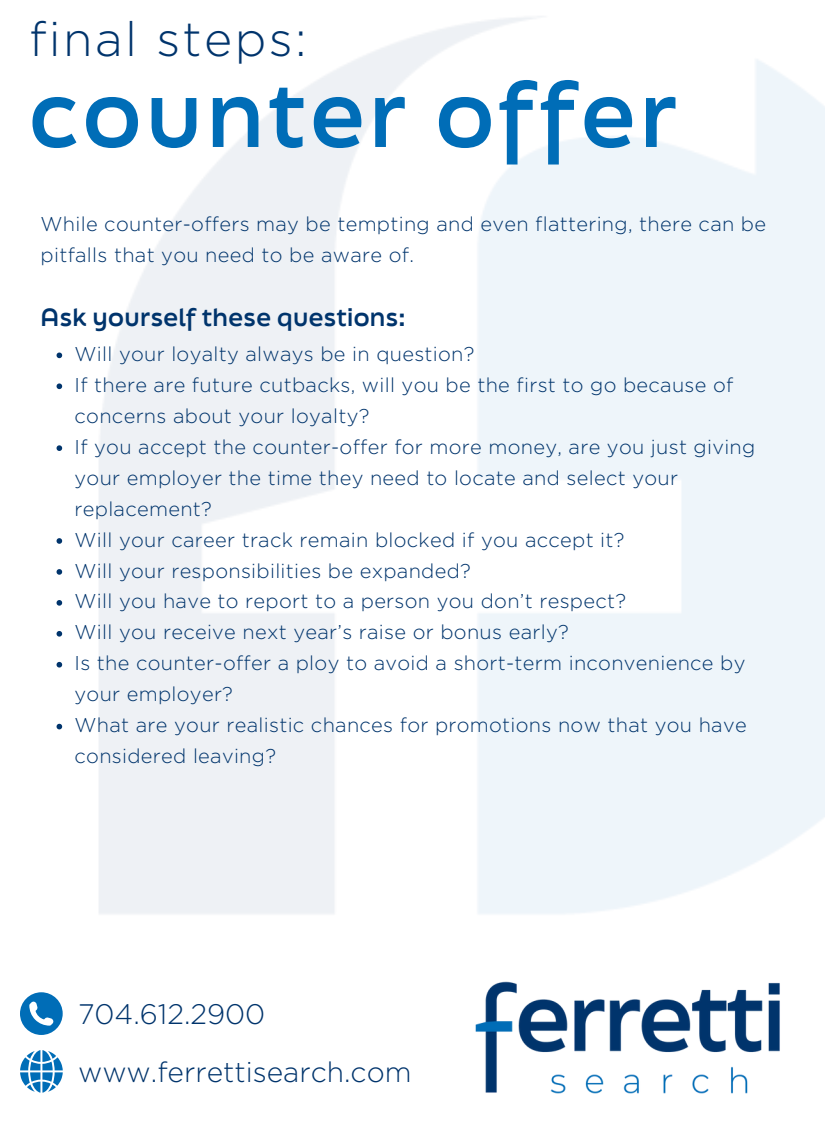
<style>
.page{position:relative;width:825px;height:1125px;background:#fff}
.page>*{position:absolute;margin:0;border:0;box-sizing:border-box;transform-origin:0 0}
.t1{font:700 87.75px "Final Six";letter-spacing:.05em;color:#006db7}
.t2{font:300 48.12px "Gotham";letter-spacing:.05em;color:#00346c}
.t3{font:300 28.25px "Gotham";color:#00346c}
.t4{font:700 23.75px "Final Six";letter-spacing:.015em;color:#00346c}
.t5{font:300 20px/31px "Gotham";letter-spacing:.015em;color:#00346c}
</style>
<div class="page">
<img style="left:475px;top:981px;width:305px;height:112px">
<svg style="left:20px;top:1050px;width:43px;height:43px"></svg>
<svg style="left:20px;top:992px;width:43px;height:43px"></svg>
<svg style="left:57px;top:353px;width:5px;height:5px"></svg>
<svg style="left:57px;top:383px;width:5px;height:6px"></svg>
<svg style="left:57px;top:445px;width:5px;height:6px"></svg>
<svg style="left:57px;top:538px;width:5px;height:6px"></svg>
<svg style="left:57px;top:569px;width:5px;height:6px"></svg>
<svg style="left:57px;top:600px;width:5px;height:6px"></svg>
<svg style="left:57px;top:631px;width:5px;height:6px"></svg>
<svg style="left:57px;top:662px;width:5px;height:6px"></svg>
<svg style="left:57px;top:724px;width:5px;height:5px"></svg>
<h4 class="t2" style="left:29px;top:10px;width:279px">final steps:</h4>
<p class="t1" style="left:29px;top:77px;width:650px">counter offer</p>
<p class="t5" style="left:41px;top:208px;width:727px">While counter-offers may be tempting and even flattering, there can be pitfalls that you need to be aware of.</p>
<p class="t4" style="left:41px;top:307px;width:366px">Ask yourself these questions:</p>
<p class="t5" style="left:75px;top:338px;width:401px">Will your loyalty always be in question?</p>
<p class="t5" style="left:75px;top:369px;width:660px">If there are future cutbacks, will you be the first to go because of concerns about your loyalty?</p>
<p class="t5" style="left:75px;top:431px;width:682px">If you accept the counter-offer for more money, are you just giving your employer the time they need to locate and select your replacement?</p>
<p class="t5" style="left:75px;top:524px;width:551px">Will your career track remain blocked if you accept it?</p>
<p class="t5" style="left:75px;top:555px;width:398px">Will your responsibilities be expanded?</p>
<p class="t5" style="left:75px;top:586px;width:553px">Will you have to report to a person you don’t respect?</p>
<p class="t5" style="left:75px;top:617px;width:496px">Will you receive next year’s raise or bonus early?</p>
<p class="t5" style="left:75px;top:648px;width:672px">Is the counter-offer a ploy to avoid a short-term inconvenience by your employer?</p>
<h3 class="t5" style="left:75px;top:710px;width:674px">What are your realistic chances for promotions now that you have considered leaving?</h3>
<h1 class="t3" style="left:78px;top:997px;width:189px">704.612.2900</h1>
<h2 class="t3" style="left:78px;top:1054px;width:335px">www.ferrettisearch.com</h2>
</div>
